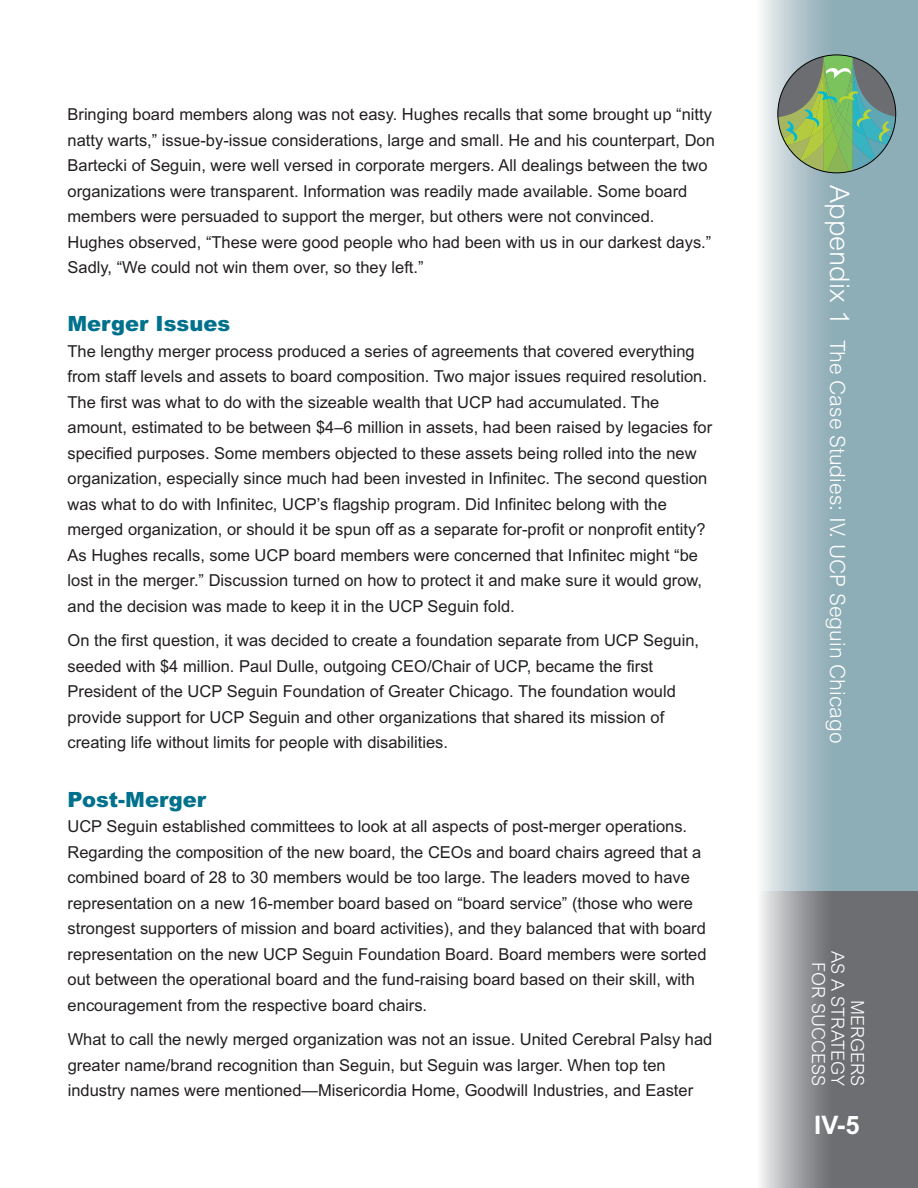
<style>
.page{position:relative;width:918px;height:1188px;background:#fff}
.page>*{position:absolute;margin:0;border:0;box-sizing:border-box;transform-origin:0 0}
.t1{font:700 25.5px "Arial";color:#fff}
.t2{font:300 21px "Arial";color:#fff}
.t3{font:900 21px "Arial";color:#00718c}
.t4{font:300 18px/19.5px "Arial";color:#fff;text-align:right}
.t5{font:16.5px/25.5px "Arial";color:#231f20}
.s1{font-size:27px}
</style>
<div class="page">
<svg style="left:762px;top:0;width:156px;height:891px;background:#a2bbc3"></svg>
<svg style="left:760px;top:891px;width:158px;height:297px;background:#88898c"></svg>
<svg style="left:778px;top:55px;width:118px;height:118px;background:#7fa780"></svg>
<p class="t5" style="left:68px;top:102px;width:649px">bringing board members along was not easy. hughes recalls that some brought up “nitty natty warts,” issue-by-issue considerations, large and small. he and his counterpart, don bartecki of seguin, were well versed in corporate mergers. all dealings between the two organizations were transparent. information was readily made available. some board members were persuaded to support the merger, but others were not convinced. hughes observed, “these were good people who had been with us in our darkest days.” sadly, “We could not win them over, so they left.”</p>
<p class="t3" style="left:68px;top:312px;width:164px">Merger Issues</p>
<p class="t5" style="left:68px;top:339px;width:646px">the lengthy merger process produced a series of agreements that covered everything from staff levels and assets to board composition. two major issues required resolution. the first was what to do with the sizeable wealth that UcP had accumulated. the amount, estimated to be between $4–6 million in assets, had been raised by legacies for specified purposes. some members objected to these assets being rolled into the new organization, especially since much had been invested in infinitec. the second question was what to do with infinitec, UcP’s flagship program. did infinitec belong with the merged organization, or should it be spun off as a separate for-profit or nonprofit entity? as hughes recalls, some UcP board members were concerned that infinitec might “be lost in the merger.” discussion turned on how to protect it and make sure it would grow, and the decision was made to keep it in the UcP seguin fold.</p>
<p class="t5" style="left:68px;top:628px;width:633px">on the first question, it was decided to create a foundation separate from UcP seguin, seeded with $4 million. Paul dulle, outgoing ceo/chair of UcP, became the first President of the UcP seguin Foundation of Greater chicago. the foundation would provide support for UcP seguin and other organizations that shared its mission of creating life without limits for people with disabilities.</p>
<p class="t3" style="left:68px;top:787px;width:140px">Post-Merger</p>
<p class="t5" style="left:68px;top:814px;width:641px">UcP seguin established committees to look at all aspects of post-merger operations.<br>Regarding the composition of the new board, the ceos and board chairs agreed that a combined board of 28 to 30 members would be too large. the leaders moved to have representation on a new 16-member board based on “board service” (those who were strongest supporters of mission and board activities), and they balanced that with board representation on the new UcP seguin Foundation board. board members were sorted out between the operational board and the fund-raising board based on their skill, with encouragement from the respective board chairs.</p>
<p class="t5" style="left:68px;top:1027px;width:646px">What to call the newly merged organization was not an issue. United cerebral Palsy had greater name/brand recognition than seguin, but seguin was larger. When top ten industry names were mentioned—misericordia home, Goodwill industries, and easter</p>
<p class="t2" style="left:845px;top:185px;width:560px;rotate:90deg"><span class="s1">Appendix 1</span> The Case Studies: IV. UCP Seguin Chicago</p>
<p class="t4" style="left:865px;top:951px;width:136px;rotate:90deg">MERGERS<br>AS A STRATEGY<br>FOR SUCCESS</p>
<h1 class="t1" style="left:814px;top:1110px;width:47px">IV-5</h1>
</div>
